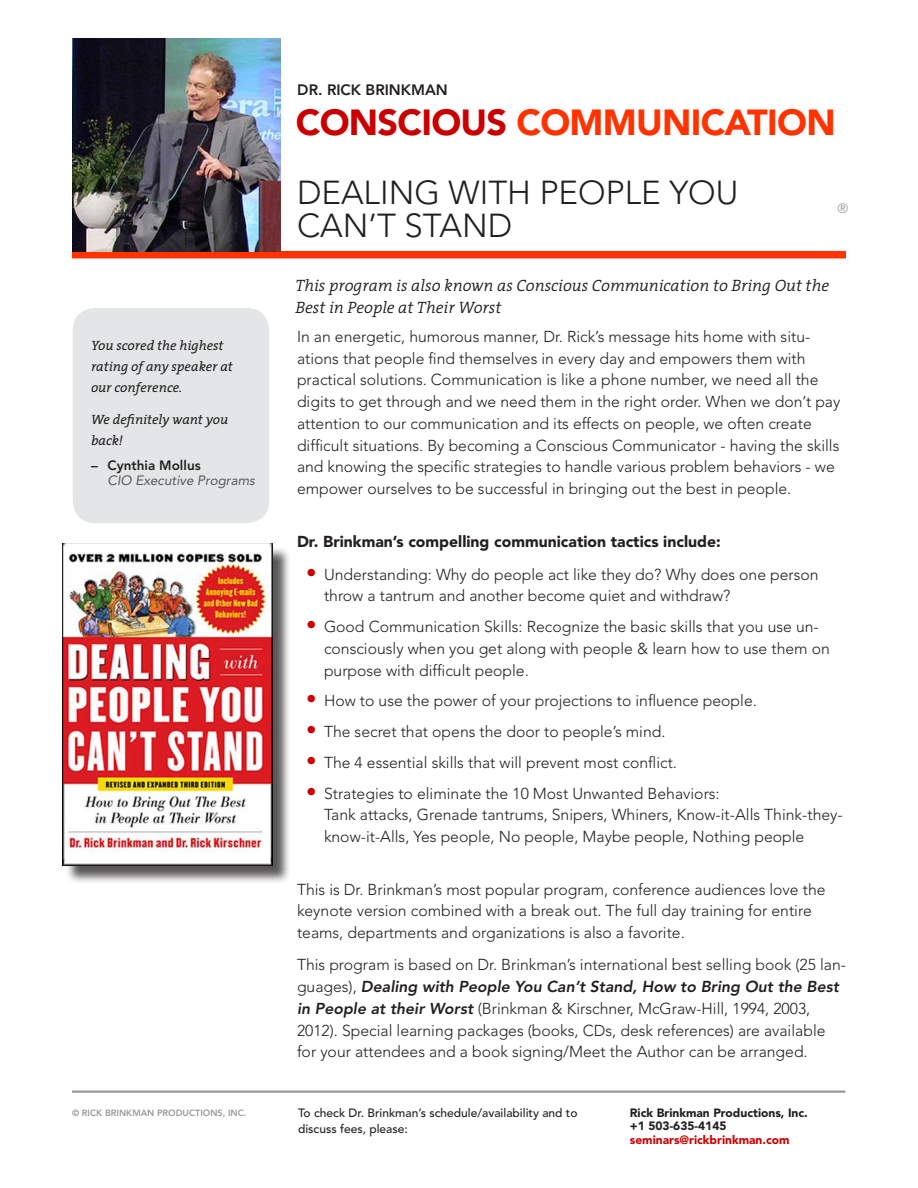
<style>
.page{position:relative;width:918px;height:1188px;background:#fff}
.page>*{position:absolute;margin:0;border:0;box-sizing:border-box;transform-origin:0 0}
.t1{font:900 36px "Avenir";letter-spacing:-.02em;color:#f30}
.t2{font:300 33px/33px "Avenir";color:#231f20}
.t3{font:italic 300 16.5px/21.8px "The Serif";color:#231f20}
.t4{font:300 15.75px/21.8px "Avenir";color:#231f20}
.t5{font:900 15.75px "Avenir";color:#231f20}
.t6{font:800 15px "Avenir";color:#231f20}
.t7{font:italic 13.5px/21px "The Serif";color:#231f20}
.t8{font:italic 13.5px/15px "Avenir";color:#5a5a5d}
.t9{font:500 13.5px "Avenir";color:#a7a9ac}
.t10{font:500 12px/16.5px "Avenir";color:#231f20}
.t11{font:900 12px/13.5px "Avenir";color:#231f20}
.t12{font:900 12px "Avenir";color:#c00}
.t13{font:800 9px "Avenir";color:#999}
.s1{color:#ca0000}
.s2{font-weight:800;font-style:normal;color:#231f20}
.s3{font-size:21px;color:#c00}
.s4{font-weight:800;font-style:italic}
</style>
<div class="page">
<div style="left:72px;top:251px;width:774px;height:7px;background:#f30"></div>
<hr style="left:72px;top:1090px;width:773px;height:3px;background:#999">
<img style="left:72px;top:38px;width:208px;height:214px">
<div style="left:73px;top:308px;width:196px;height:215px;background:#e4e5e7;border-radius:22px"></div>
<div style="left:65px;top:546px;width:226px;height:338px;background:#231f20;opacity:.75"></div>
<img style="left:63px;top:544px;width:210px;height:321px">
<p class="t6" style="left:297px;top:81px;width:152px">DR. RICK BRINKMAN</p>
<h1 class="t1" style="left:296px;top:100px;width:541px"><span class="s1">CONSCIOUS</span> COMMUNICATION</h1>
<p class="t7" style="left:91px;top:335px;width:143px">You scored the highest rating of any speaker at our conference.</p>
<p class="t7" style="left:91px;top:408px;width:139px">We definitely want you back!</p>
<p class="t8" style="left:107px;top:458px;width:149px;text-indent:-16px"><span class="s2">– Cynthia Mollus<br></span>CIO Executive Programs</p>
<p class="t2" style="left:297px;top:176px;width:443px">DEALING WITH PEOPLE YOU<br>CAN’T STAND</p>
<p class="t9" style="left:838px;top:200px;width:12px">®</p>
<p class="t3" style="left:296px;top:274px;width:535px">This program is also known as Conscious Communication to Bring Out the<br>Best in People at Their Worst</p>
<p class="t4" style="left:297px;top:326px;width:545px">In an energetic, humorous manner, Dr. Rick’s message hits home with situ&shy;ations that people find themselves in every day and empowers them with practical solutions. Communication is like a phone number, we need all the digits to get through and we need them in the right order. When we don’t pay attention to our communication and its effects on people, we often create difficult situations. By becoming a Conscious Communicator - having the skills and knowing the specific strategies to handle various problem behaviors - we empower ourselves to be successful in bringing out the best in people.</p>
<p class="t5" style="left:297px;top:532px;width:425px">Dr. Brinkman’s compelling communication tactics include:</p>
<p class="t4" style="left:324px;top:563px;width:496px;text-indent:-18px"><span class="s3">•</span> Understanding: Why do people act like they do? Why does one person throw a tantrum and another become quiet and withdraw?</p>
<p class="t4" style="left:324px;top:616px;width:507px;text-indent:-18px"><span class="s3">•</span> Good Communication Skills: Recognize the basic skills that you use un&shy;consciously when you get along with people &amp; learn how to use them on purpose with difficult people.</p>
<p class="t4" style="left:306px;top:690px;width:452px"><span class="s3">•</span> How to use the power of your projections to influence people.</p>
<p class="t4" style="left:306px;top:721px;width:361px"><span class="s3">•</span> The secret that opens the door to people’s mind.</p>
<p class="t4" style="left:306px;top:752px;width:373px"><span class="s3">•</span> The 4 essential skills that will prevent most conflict.</p>
<p class="t4" style="left:324px;top:782px;width:520px;text-indent:-18px"><span class="s3">•</span> Strategies to eliminate the 10 Most Unwanted Behaviors:<br>Tank attacks, Grenade tantrums, Snipers, Whiners, Know-it-Alls Think-they&shy;know-it-Alls, Yes people, No people, Maybe people, Nothing people</p>
<p class="t4" style="left:297px;top:878px;width:530px">This is Dr. Brinkman’s most popular program, conference audiences love the keynote version combined with a break out. The full day training for entire teams, departments and organizations is also a favorite.</p>
<p class="t4" style="left:297px;top:954px;width:551px">This program is based on Dr. Brinkman’s international best selling book (25 lan&shy;guages), <span class="s4">Dealing with People You Can’t Stand, How to Bring Out the Best in People at their Worst</span> (Brinkman &amp; Kirschner, McGraw-Hill, 1994, 2003, 2012). Special learning packages (books, CDs, desk references) are available for your attendees and a book signing/Meet the Author can be arranged.</p>
<p class="t13" style="left:72px;top:1108px;width:176px">© RICK BRINKMAN PRODUCTIONS, INC.</p>
<p class="t10" style="left:298px;top:1105px;width:281px">To check Dr. Brinkman’s schedule/availability and to discuss fees, please:</p>
<p class="t11" style="left:630px;top:1106px;width:179px">Rick Brinkman Productions, Inc. +1 503-635-4145</p>
<p class="t12" style="left:630px;top:1132px;width:161px">seminars@rickbrinkman.com</p>
</div>
